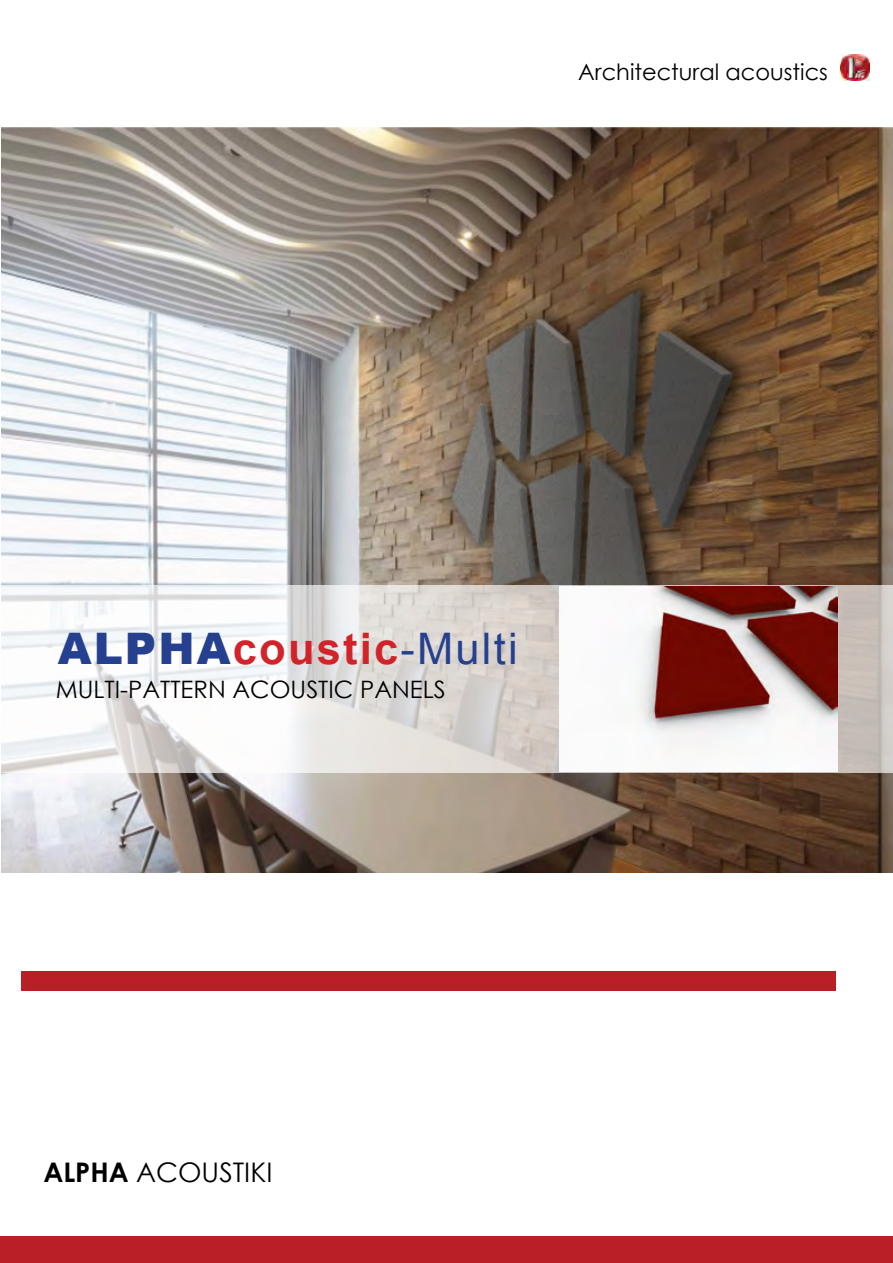
<style>
.page{position:relative;width:893px;height:1263px;background:#fff}
.page>*{position:absolute;margin:0;border:0;box-sizing:border-box;transform-origin:0 0}
.t1{font:700 43.5px "Arial";letter-spacing:.05em;color:#d2232a}
.t2{font:27px "Century Gothic";color:#000}
.t3{font:24px "Century Gothic";color:#000}
.t4{font:22.5px "Century Gothic";color:#000}
.s1{font-weight:900;color:#25408f}
.s2{font-weight:400;color:#25408f}
.s3{font-weight:700}
</style>
<div class="page">
<img style="left:2px;top:128px;width:891px;height:745px">
<div style="left:0;top:1236px;width:893px;height:27px;background:#b82025"></div>
<div style="left:21px;top:971px;width:814px;height:19px;background:#b82025"></div>
<svg style="left:1px;top:585px;width:892px;height:187px"></svg>
<img style="left:841px;top:54px;width:28px;height:27px">
<img style="left:560px;top:586px;width:277px;height:185px">
<p class="t4" style="left:578px;top:56px;width:251px">Architectural acoustics</p>
<h1 class="t1" style="left:58px;top:620px;width:461px"><span class="s1">ALPHA</span>coustic<span class="s2">-Multi</span></h1>
<p class="t3" style="left:56px;top:672px;width:391px">MULTI-PATTERN ACOUSTIC PANELS</p>
<p class="t2" style="left:43px;top:1154px;width:230px"><span class="s3">ALPHA</span> ACOUSTIKI</p>
</div>
